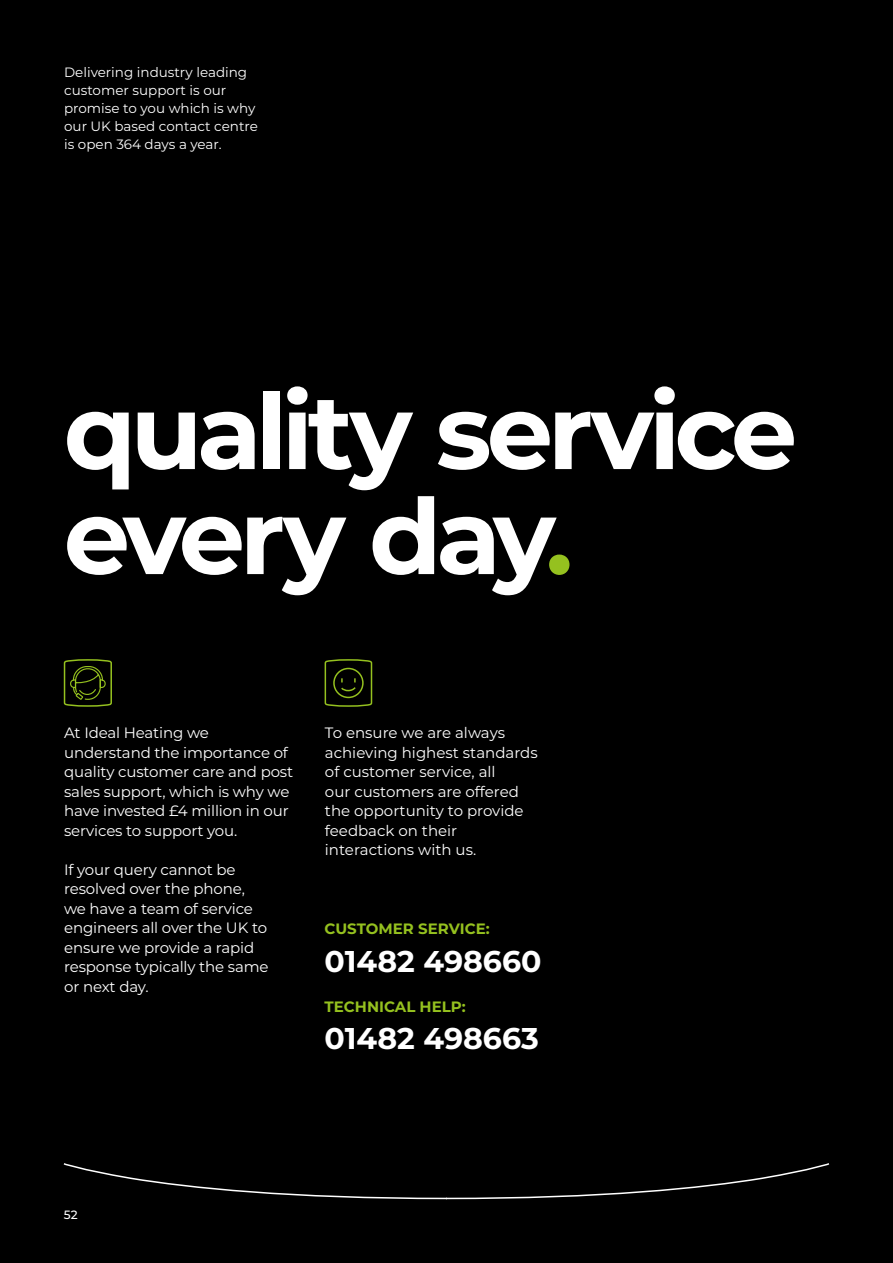
<style>
.page{position:relative;width:893px;height:1263px;background:#000}
.page>*{position:absolute;margin:0;border:0;box-sizing:border-box;transform-origin:0 0}
.t1{font:700 105px/105px "Montserrat";letter-spacing:-.05em;color:#fff}
.t2{font:700 30px "Montserrat";color:#fff}
.t3{font:15px/19.5px "Montserrat";letter-spacing:-.01em;color:#fff}
.t4{font:700 15px "Montserrat";color:#95c11f}
.t5{font:13.5px/18px "Montserrat";color:#fff}
.t6{font:500 12px "Montserrat";color:#fff}
.s1{color:#95c11f}
</style>
<div class="page">
<svg style="left:63px;top:1163px;width:767px;height:37px"></svg>
<svg style="left:63px;top:659px;width:49px;height:48px"></svg>
<svg style="left:324px;top:659px;width:49px;height:48px"></svg>
<p class="t5" style="left:64px;top:63px;width:195px">Delivering industry leading customer support is our promise to you which is why our UK based contact centre is open 364 days a year.</p>
<h1 class="t1" style="left:64px;top:374px;width:735px">quality service every day<span class="s1">.</span></h1>
<p class="t3" style="left:64px;top:723px;width:231px">At Ideal Heating we understand the importance of quality customer care and post sales support, which is why we have invested £4 million in our services to support you.</p>
<p class="t3" style="left:64px;top:859px;width:206px">If your query cannot be resolved over the phone, we have a team of service engineers all over the UK to ensure we provide a rapid response typically the same or next day.</p>
<p class="t3" style="left:325px;top:723px;width:214px">To ensure we are always achieving highest standards of customer service, all<br>our customers are offered the opportunity to provide feedback on their interactions with us.</p>
<p class="t4" style="left:325px;top:918px;width:167px">CUSTOMER SERVICE:</p>
<h2 class="t2" style="left:325px;top:939px;width:218px">01482 498660</h2>
<p class="t4" style="left:325px;top:995px;width:143px">TECHNICAL HELP:</p>
<h2 class="t2" style="left:325px;top:1017px;width:216px">01482 498663</h2>
<p class="t6" style="left:64px;top:1207px;width:15px">52</p>
</div>
